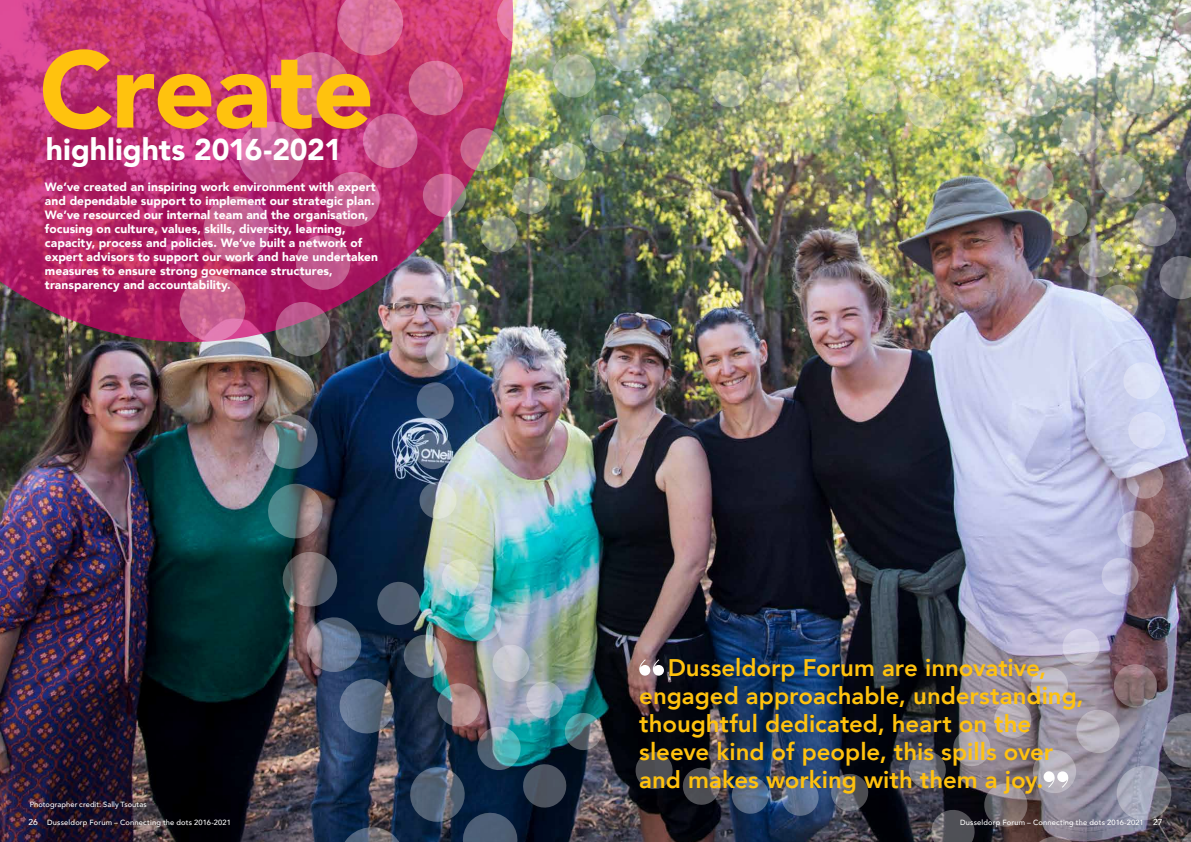
<style>
.page{position:relative;width:1191px;height:842px;background:#fff}
.page>*{position:absolute;margin:0;border:0;box-sizing:border-box;transform-origin:0 0}
.t1{font:900 107.7px "Avenir";letter-spacing:-.015em;color:#ffc20e}
.t2{font:900 30px "Avenir";color:#fff}
.t3{font:800 24px/28px "Avenir";color:#ffc20e}
.t4{font:900 12px/14px "Avenir";letter-spacing:.005em;color:#fff}
.t5{font:500 7.5px "Avenir";letter-spacing:.02em;color:#fff}
.s1{font-size:8.5px}
</style>
<div class="page">
<img style="left:0;top:0;width:1191px;height:517px">
<svg style="left:0;top:0;width:176px;height:342px"></svg>
<img style="left:0;top:517px;width:1191px;height:325px">
<svg style="left:810px;top:67px;width:38px;height:38px"></svg>
<svg style="left:730px;top:775px;width:40px;height:40px"></svg>
<svg style="left:858px;top:75px;width:41px;height:40px"></svg>
<svg style="left:633px;top:749px;width:89px;height:58px"></svg>
<svg style="left:760px;top:64px;width:39px;height:39px"></svg>
<svg style="left:781px;top:778px;width:38px;height:38px"></svg>
<svg style="left:710px;top:68px;width:40px;height:41px"></svg>
<svg style="left:830px;top:773px;width:39px;height:39px"></svg>
<svg style="left:1125px;top:461px;width:38px;height:38px"></svg>
<svg style="left:415px;top:381px;width:40px;height:40px"></svg>
<svg style="left:1115px;top:509px;width:41px;height:40px"></svg>
<svg style="left:1099px;top:555px;width:42px;height:42px"></svg>
<svg style="left:1127px;top:411px;width:39px;height:39px"></svg>
<svg style="left:414px;top:432px;width:38px;height:37px"></svg>
<svg style="left:1121px;top:360px;width:41px;height:41px"></svg>
<svg style="left:418px;top:480px;width:40px;height:40px"></svg>
<svg style="left:267px;top:482px;width:57px;height:58px"></svg>
<svg style="left:262px;top:414px;width:56px;height:55px"></svg>
<img style="left:176px;top:0;width:497px;height:373px">
<img style="left:280px;top:549px;width:324px;height:293px">
<img style="left:905px;top:0;width:286px;height:324px">
<svg style="left:639px;top:659px;width:25px;height:17px"></svg>
<img style="left:906px;top:626px;width:285px;height:216px">
<h1 class="t1" style="left:39px;top:42px;width:336px">Create</h1>
<h2 class="t2" style="left:46px;top:136px;width:297px">highlights 2016-2021</h2>
<p class="t4" style="left:45px;top:180px;width:334px">We’ve created an inspiring work environment with expert and dependable support to implement our strategic plan.<br>We’ve resourced our internal team and the organisation, focusing on culture, values, skills, diversity, learning, capacity, process and policies. We’ve built a network of expert advisors to support our work and have undertaken measures to ensure strong governance structures, transparency and accountability.</p>
<p class="t5" style="left:30px;top:801px;width:118px">Photographer credit: Sally Tsoutas</p>
<h3 class="t3" style="left:639px;top:655px;width:446px;text-indent:29px">Dusseldorp Forum are innovative, engaged approachable, understanding, thoughtful dedicated, heart on the sleeve kind of people, this spills over and makes working with them a joy.</h3>
<p class="t5" style="left:28px;top:819px;width:204px"><span class="s1">26</span> Dusseldorp Forum – Connecting the dots 2016-2021</p>
<p class="t5" style="left:960px;top:819px;width:204px">Dusseldorp Forum – Connecting the dots 2016-2021 <span class="s1">27</span></p>
</div>
